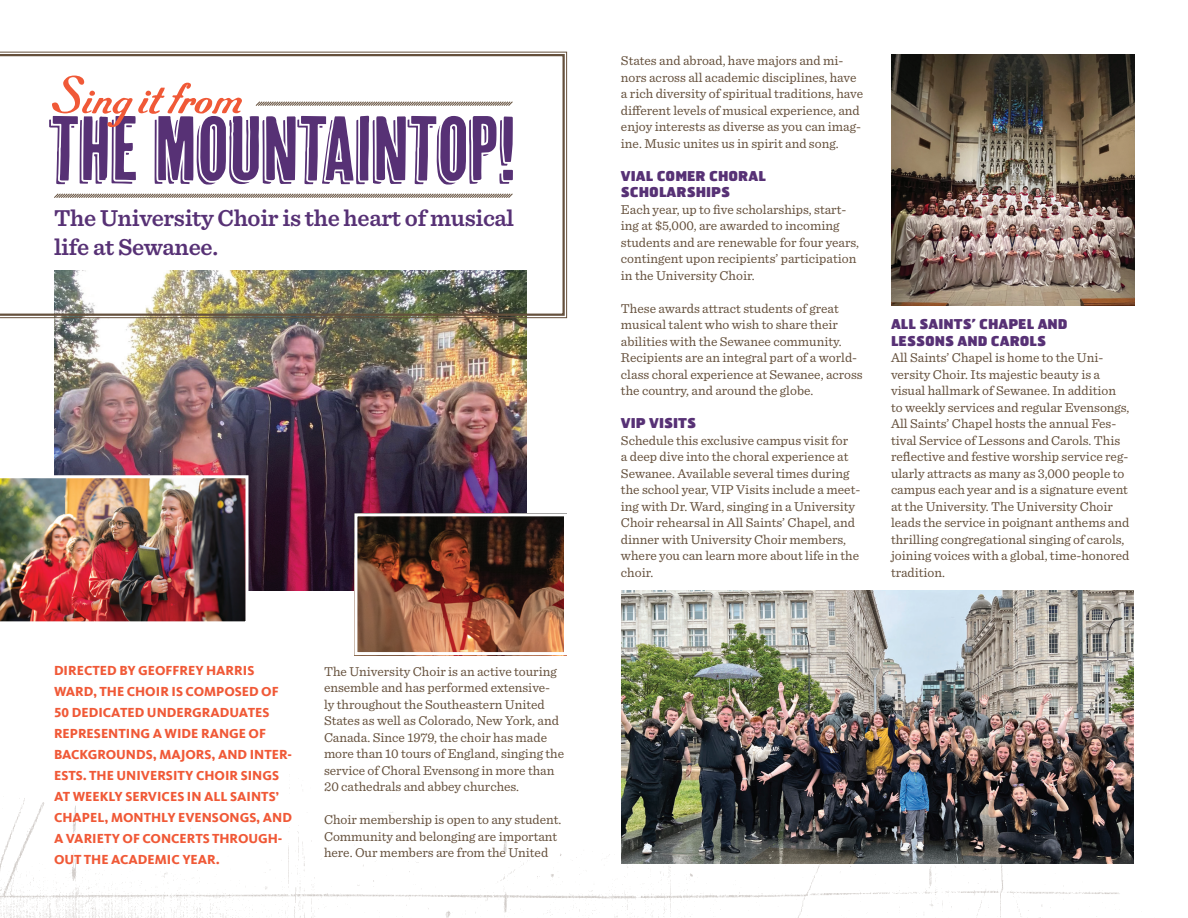
<style>
.page{position:relative;width:1188px;height:918px;background:#fff}
.page>*{position:absolute;margin:0;border:0;box-sizing:border-box;transform-origin:0 0}
.t1{font:91.05px "Cheap Pine";letter-spacing:-.01em;color:#573175}
.t2{font:52.5px "Archive Roundface Script";letter-spacing:-.01em;color:#f05937}
.t3{font:600 24px/28.5px "Sentinel";letter-spacing:-.01em;color:#573175}
.t4{font:13.5px/16.5px "Sentinel";color:#65503c}
.t5{font:800 13.5px/21px "Kievit Offc";color:#f05937}
.t6{font:900 13.5px/16.5px "Hermes FB";color:#573175}
</style>
<div class="page">
<img style="left:0;top:52px;width:1135px;height:866px">
<img style="left:54px;top:318px;width:472px;height:272px">
<svg style="left:0;top:51px;width:567px;height:267px"></svg>
<svg style="left:0;top:54px;width:565px;height:262px"></svg>
<svg style="left:255px;top:101px;width:259px;height:6px"></svg>
<svg style="left:53px;top:193px;width:461px;height:6px"></svg>
<img style="left:621px;top:590px;width:513px;height:274px">
<img style="left:891px;top:54px;width:243px;height:251px">
<img style="left:358px;top:517px;width:205px;height:134px">
<div style="left:354px;top:513px;width:213px;height:142px;border:3px solid #fff"></div>
<img style="left:0;top:475px;width:248px;height:149px">
<h2 class="t2" style="left:51px;top:70px;width:192px">Sing it from</h2>
<h1 class="t1" style="left:51px;top:99px;width:468px">THE MOUNTAINTOP!</h1>
<h3 class="t3" style="left:54px;top:203px;width:462px">The University Choir is the heart of musical life at Sewanee.</h3>
<p class="t5" style="left:54px;top:660px;width:240px">DIRECTED BY GEOFFREY HARRIS<br>WARD, THE CHOIR IS COMPOSED OF<br>50 DEDICATED UNDERGRADUATES<br>REPRESENTING A WIDE RANGE OF<br>BACKGROUNDS, MAJORS, AND INTER-<br>ESTS. THE UNIVERSITY CHOIR SINGS<br>AT WEEKLY SERVICES IN ALL SAINTS’<br>CHAPEL, MONTHLY EVENSONGS, AND<br>A VARIETY OF CONCERTS THROUGH-<br>OUT THE ACADEMIC YEAR.</p>
<p class="t4" style="left:324px;top:662px;width:242px">The University Choir is an active touring ensemble and has performed extensive-<br>ly throughout the Southeastern United States as well as Colorado, New York, and Canada. Since 1979, the choir has made more than 10 tours of England, singing the service of Choral Evensong in more than 20 cathedrals and abbey churches.</p>
<p class="t4" style="left:324px;top:810px;width:239px">Choir membership is open to any student.<br>Community and belonging are important here. Our members are from the United</p>
<p class="t4" style="left:621px;top:52px;width:244px">States and abroad, have majors and mi&shy;nors across all academic disciplines, have a rich diversity of spiritual traditions, have different levels of musical experience, and enjoy interests as diverse as you can imag&shy;ine. Music unites us in spirit and song.</p>
<p class="t6" style="left:621px;top:167px;width:147px">VIAL COMER CHORAL<br>SCHOLARSHIPS</p>
<p class="t4" style="left:621px;top:200px;width:240px">Each year, up to five scholarships, start&shy;ing at $5,000, are awarded to incoming students and are renewable for four years, contingent upon recipients’ participation in the University Choir.</p>
<p class="t4" style="left:621px;top:299px;width:243px">These awards attract students of great musical talent who wish to share their abilities with the Sewanee community.<br>Recipients are an integral part of a world&shy;class choral experience at Sewanee, across the country, and around the globe.</p>
<p class="t6" style="left:621px;top:414px;width:77px">VIP VISITS</p>
<p class="t4" style="left:621px;top:431px;width:241px">Schedule this exclusive campus visit for<br>a deep dive into the choral experience at Sewanee. Available several times during the school year, VIP Visits include a meet&shy;ing with Dr. Ward, singing in a University Choir rehearsal in All Saints’ Chapel, and dinner with University Choir members, where you can learn more about life in the choir.</p>
<p class="t6" style="left:891px;top:315px;width:178px">ALL SAINTS’ CHAPEL AND<br>LESSONS AND CAROLS</p>
<p class="t4" style="left:891px;top:349px;width:240px">All Saints’ Chapel is home to the Uni&shy;versity Choir. Its majestic beauty is a visual hallmark of Sewanee. In addition to weekly services and regular Evensongs, All Saints’ Chapel hosts the annual Fes&shy;tival Service of Lessons and Carols. This reflective and festive worship service reg&shy;ularly attracts as many as 3,000 people to campus each year and is a signature event at the University. The University Choir leads the service in poignant anthems and thrilling congregational singing of carols, joining voices with a global, time-honored tradition.</p>
</div>
